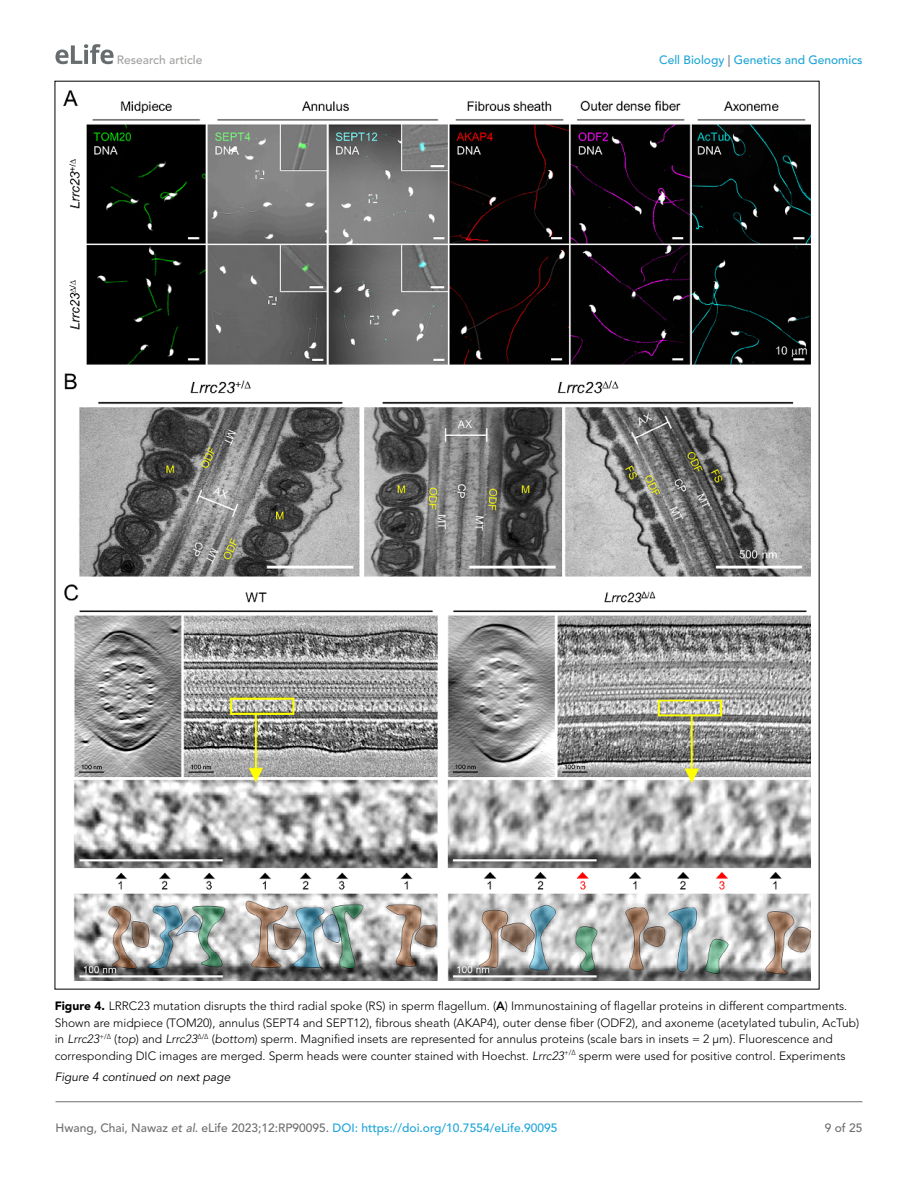
<style>
.page{position:relative;width:918px;height:1188px;background:#fff}
.page>*{position:absolute;margin:0;border:0;box-sizing:border-box;transform-origin:0 0}
.t1{font:300 12px/16.5px "Avenir LT Std";color:#000}
.t2{font:500 12px "Avenir LT Std";color:#1ea4d7}
.t3{font:italic 12px "Avenir LT Std";color:#000}
.t4{font:500 12px "Avenir LT Std";color:#a3a09f}
.t5{font:500 12px "Avenir LT Std";color:#6e6e70}
.s1{color:#6e6e70}
.s2{font-weight:900}
.s3{font-weight:800}
.s4{font-style:italic}
.s5{font-style:italic;color:#6e6e70}
</style>
<div class="page">
<svg style="left:55px;top:44px;width:59px;height:20px"></svg>
<hr style="left:56px;top:1101px;width:806px;height:1px;background:#6e6e70">
<img style="left:64px;top:90px;width:746px;height:890px">
<p class="t4" style="left:117px;top:53px;width:87px">Research article</p>
<p class="t2" style="left:659px;top:53px;width:205px">Cell Biology <span class="s1">|</span> Genetics and Genomics</p>
<p class="t1" style="left:55px;top:998px;width:806px"><span class="s2">Figure 4.</span> LRRC23 mutation disrupts the third radial spoke (RS) in sperm flagellum. (<span class="s3">A</span>) Immunostaining of flagellar proteins in different compartments.<br>Shown are midpiece (TOM20), annulus (SEPT4 and SEPT12), fibrous sheath (AKAP4), outer dense fiber (ODF2), and axoneme (acetylated tubulin, AcTub) in <span class="s4">Lrrc23</span><sup>+/Δ</sup> (<span class="s4">top</span>) and <span class="s4">Lrrc23</span><sup>Δ/Δ</sup> (<span class="s4">bottom</span>) sperm. Magnified insets are represented for annulus proteins (scale bars in insets = 2 μm). Fluorescence and corresponding DIC images are merged. Sperm heads were counter stained with Hoechst. <span class="s4">Lrrc23</span><sup>+/Δ</sup> sperm were used for positive control. Experiments</p>
<p class="t3" style="left:55px;top:1070px;width:177px">Figure 4 continued on next page</p>
<p class="t2" style="left:56px;top:1121px;width:503px"><span class="s1">Hwang, Chai, Nawaz</span> <span class="s5">et al</span><span class="s1">. eLife 2023;12:RP90095.</span> DOI: https://doi.org/10.7554/eLife.90095</p>
<p class="t5" style="left:825px;top:1121px;width:39px">9 of 25</p>
</div>
